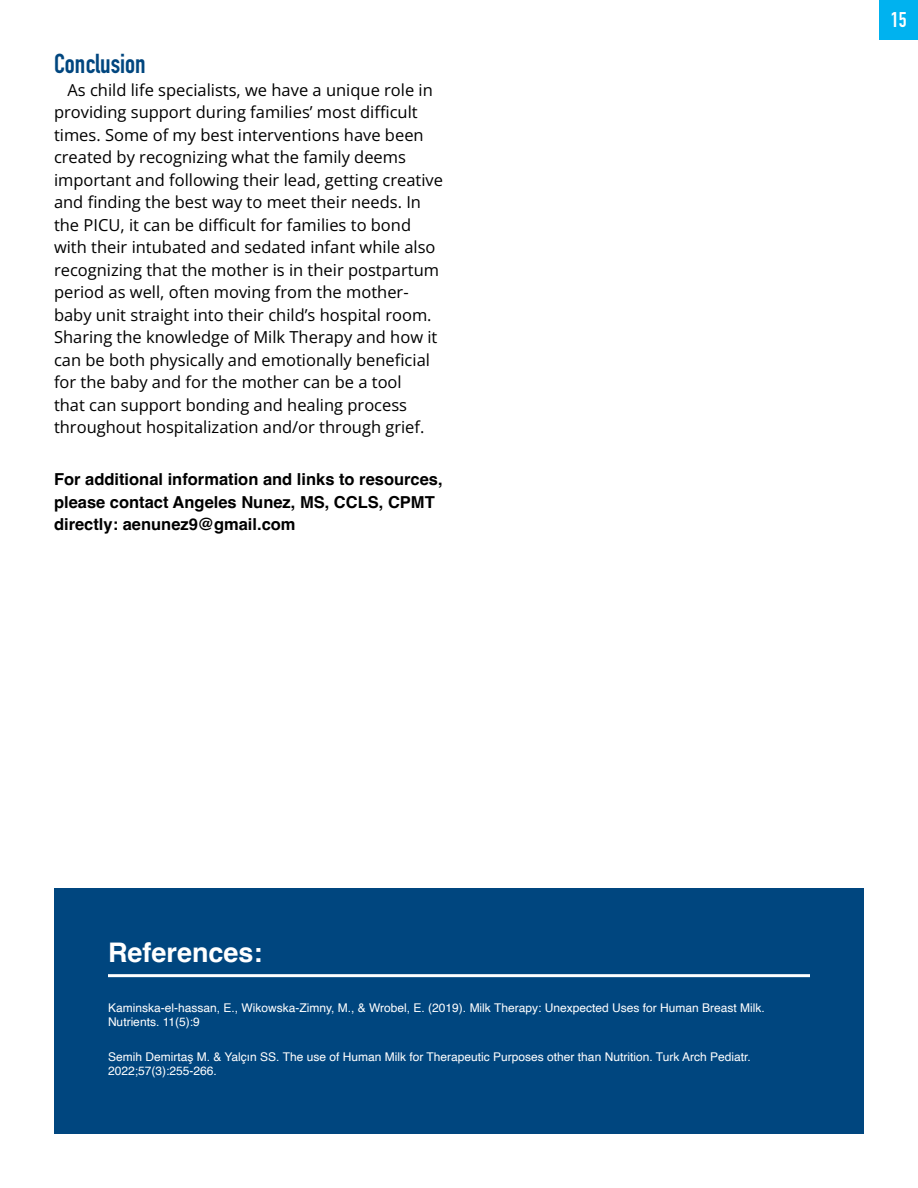
<style>
.page{position:relative;width:918px;height:1188px;background:#fff}
.page>*{position:absolute;margin:0;border:0;box-sizing:border-box;transform-origin:0 0}
.t1{font:700 27px "Helvetica";color:#fff}
.t2{font:700 27px "DIN Condensed";color:#00467f}
.t3{font:700 21px "DIN Condensed";color:#fff}
.t4{font:16.5px/22.5px "Open Sans";color:#000}
.t5{font:700 16.5px/22.5px "Helvetica";color:#000}
.t6{font:12px/14.4px "Helvetica";color:#fff}
</style>
<div class="page">
<div style="left:880px;top:0;width:38px;height:39px;background:#00b2ef"></div>
<div style="left:54px;top:888px;width:810px;height:246px;background:#00467f"></div>
<hr style="left:108px;top:974px;width:702px;height:3px;background:#fff">
<h1 class="t2" style="left:54px;top:46px;width:93px">Conclusion</h1>
<p class="t4" style="left:54px;top:78px;width:391px;text-indent:13px">As child life specialists, we have a unique role in providing support during families’ most difficult times. Some of my best interventions have been created by recognizing what the family deems important and following their lead, getting creative and finding the best way to meet their needs. In the PICU, it can be difficult for families to bond with their intubated and sedated infant while also recognizing that the mother is in their postpartum period as well, often moving from the mother&shy;baby unit straight into their child’s hospital room.<br>Sharing the knowledge of Milk Therapy and how it can be both physically and emotionally beneficial for the baby and for the mother can be a tool<br>that can support bonding and healing process throughout hospitalization and/or through grief.</p>
<p class="t5" style="left:54px;top:470px;width:390px">For additional information and links to resources, please contact Angeles Nunez, MS, CCLS, CPMT directly: aenunez9@gmail.com</p>
<p class="t3" style="left:891px;top:6px;width:17px">15</p>
<h1 class="t1" style="left:108px;top:936px;width:156px">References:</h1>
<p class="t6" style="left:108px;top:1000px;width:658px">Kaminska-el-hassan, E., Wikowska-Zimny, M., &amp; Wrobel, E. (2019). Milk Therapy: Unexpected Uses for Human Breast Milk.<br>Nutrients. 11(5):9</p>
<p class="t6" style="left:108px;top:1050px;width:644px">Semih Demirtaş M. &amp; Yalçın SS. The use of Human Milk for Therapeutic Purposes other than Nutrition. Turk Arch Pediatr.<br>2022;57(3):255-266.</p>
</div>
